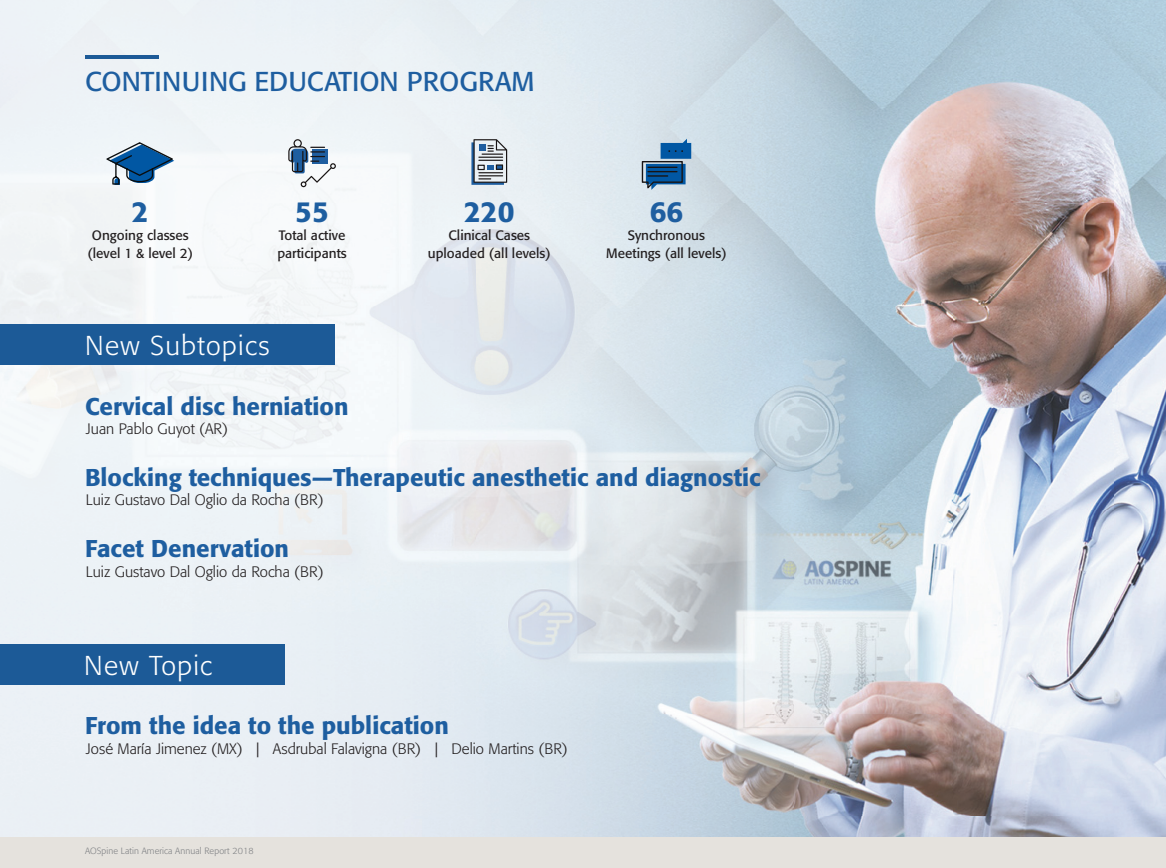
<style>
.page{position:relative;width:1166px;height:868px;background:#fff}
.page>*{position:absolute;margin:0;border:0;box-sizing:border-box;transform-origin:0 0}
.t1{font:500 28.8px "Formata BQ";color:#1e5ea0}
.t2{font:27px "Formata BQ";color:#1e5ea0}
.t3{font:300 27px "Formata BQ";letter-spacing:.05em;color:#fff}
.t4{font:500 24px "Formata BQ";color:#1e5ea0}
.t5{font:300 15px "Formata BQ";color:#231f20}
.t6{font:13.5px/18px "Formata BQ";color:#231f20;text-align:center}
.t7{font:300 9px "Formata BQ";letter-spacing:.01em;color:#808285}
</style>
<div class="page">
<img style="left:0;top:0;width:1165px;height:837px">
<hr style="left:85px;top:55px;width:73px;height:3px;background:#1c5a97">
<svg style="left:106px;top:142px;width:68px;height:43px"></svg>
<svg style="left:288px;top:139px;width:48px;height:48px"></svg>
<div style="left:0;top:644px;width:285px;height:40px;background:#1c5a97"></div>
<div style="left:0;top:324px;width:334px;height:41px;background:#1c5a97"></div>
<svg style="left:471px;top:139px;width:36px;height:46px"></svg>
<svg style="left:641px;top:139px;width:50px;height:51px"></svg>
<div style="left:0;top:837px;width:1165px;height:30px;background:#e5e2dd"></div>
<h2 class="t2" style="left:85px;top:65px;width:450px">CONTINUING EDUCATION PROGRAM</h2>
<h1 class="t1" style="left:132px;top:194px;width:18px">2</h1>
<p class="t6" style="left:87px;top:226px;width:107px">Ongoing classes (level 1 &amp; level 2)</p>
<h1 class="t1" style="left:295px;top:194px;width:35px">55</h1>
<p class="t6" style="left:277px;top:226px;width:71px;text-align:left">Total active participants</p>
<h2 class="t3" style="left:85px;top:330px;width:186px">New Subtopics</h2>
<h3 class="t4" style="left:85px;top:391px;width:265px">Cervical disc herniation</h3>
<p class="t5" style="left:86px;top:420px;width:143px">Juan Pablo Guyot (AR)</p>
<h1 class="t1" style="left:464px;top:194px;width:52px">220</h1>
<p class="t6" style="left:427px;top:226px;width:124px">Clinical Cases uploaded (all levels)</p>
<h1 class="t1" style="left:649px;top:194px;width:35px">66</h1>
<p class="t6" style="left:606px;top:226px;width:122px">Synchronous<br>Meetings (all levels)</p>
<h3 class="t4" style="left:85px;top:462px;width:677px">Blocking techniques—Therapeutic anesthetic and diagnostic</h3>
<p class="t5" style="left:86px;top:491px;width:239px">Luiz Gustavo Dal Oglio da Rocha (BR)</p>
<h3 class="t4" style="left:85px;top:534px;width:205px">Facet Denervation</h3>
<p class="t5" style="left:86px;top:562px;width:239px">Luiz Gustavo Dal Oglio da Rocha (BR)</p>
<h2 class="t3" style="left:84px;top:649px;width:129px">New Topic</h2>
<h3 class="t4" style="left:85px;top:710px;width:365px">From the idea to the publication</h3>
<p class="t5" style="left:86px;top:739px;width:483px">José María Jimenez (MX) | Asdrubal Falavigna (BR) | Delio Martins (BR)</p>
<p class="t7" style="left:85px;top:845px;width:170px">AOSpine Latin America Annual Report 2018</p>
</div>
